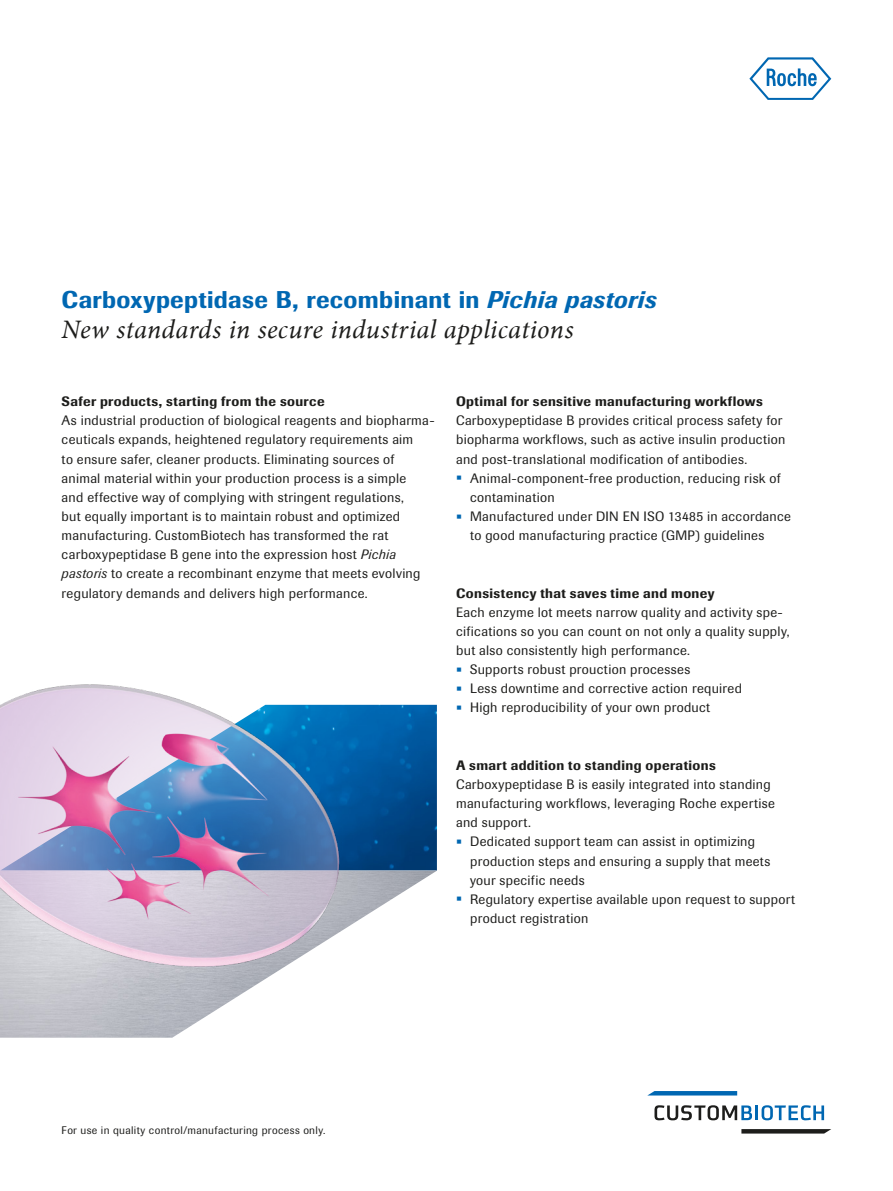
<style>
.page{position:relative;width:893px;height:1191px;background:#fff}
.page>*{position:absolute;margin:0;border:0;box-sizing:border-box;transform-origin:0 0}
.t1{font:italic 26.4px "Minion";letter-spacing:.01em;color:#1d1d1b}
.t2{font:500 24px "Imago";letter-spacing:.015em;color:#0067b2}
.t3{font:13.5px/19.2px "Imago";letter-spacing:.02em;color:#1d1d1b}
.t4{font:500 13.5px "Imago";letter-spacing:.03em;color:#1d1d1b}
.t5{font:10.8px "Imago";letter-spacing:.03em;color:#1d1d1b}
.s1{font-style:italic}
.s2{font-size:18px;color:#0067b2}
</style>
<div class="page">
<hr style="left:755px;top:1105px;width:3px;height:15px;background:#0067b2">
<svg style="left:762px;top:1105px;width:62px;height:15px"></svg>
<svg style="left:654px;top:1105px;width:98px;height:15px"></svg>
<svg style="left:648px;top:1091px;width:89px;height:4px"></svg>
<svg style="left:741px;top:1129px;width:90px;height:4px"></svg>
<svg style="left:749px;top:57px;width:82px;height:43px"></svg>
<img style="left:363px;top:705px;width:74px;height:165px">
<svg style="left:0;top:870px;width:437px;height:167px"></svg>
<img style="left:0;top:684px;width:363px;height:308px">
<h2 class="t2" style="left:62px;top:284px;width:597px">Carboxypeptidase B, recombinant in <span class="s1">Pichia pastoris</span></h2>
<h1 class="t1" style="left:62px;top:312px;width:513px">New standards in secure industrial applications</h1>
<p class="t4" style="left:62px;top:393px;width:265px">Safer products, starting from the source</p>
<p class="t3" style="left:62px;top:411px;width:375px">As industrial production of biological reagents and biopharma&shy;ceuticals expands, heightened regulatory requirements aim<br>to ensure safer, cleaner products. Eliminating sources of animal material within your production process is a simple<br>and effective way of complying with stringent regulations,<br>but equally important is to maintain robust and optimized manufacturing. CustomBiotech has transformed the rat carboxypeptidase B gene into the expression host <span class="s1">Pichia pastoris</span> to create a recombinant enzyme that meets evolving regulatory demands and delivers high performance.</p>
<p class="t4" style="left:456px;top:393px;width:308px">Optimal for sensitive manufacturing workflows</p>
<p class="t3" style="left:456px;top:411px;width:331px">Carboxypeptidase B provides critical process safety for biopharma workflows, such as active insulin production and post-translational modification of antibodies.</p>
<p class="t3" style="left:470px;top:468px;width:312px;text-indent:-14px"><span class="s2">•</span> Animal-component-free production, reducing risk of contamination</p>
<p class="t3" style="left:470px;top:506px;width:322px;text-indent:-14px"><span class="s2">•</span> Manufactured under DIN EN ISO 13485 in accordance to good manufacturing practice (GMP) guidelines</p>
<p class="t4" style="left:456px;top:584px;width:260px">Consistency that saves time and money</p>
<p class="t3" style="left:456px;top:602px;width:335px">Each enzyme lot meets narrow quality and activity spe&shy;cifications so you can count on not only a quality supply, but also consistently high performance.</p>
<p class="t3" style="left:456px;top:660px;width:236px"><span class="s2">•</span> Supports robust prouction processes</p>
<p class="t3" style="left:456px;top:679px;width:287px"><span class="s2">•</span> Less downtime and corrective action required</p>
<p class="t3" style="left:456px;top:698px;width:256px"><span class="s2">•</span> High reproducibility of your own product</p>
<p class="t4" style="left:456px;top:756px;width:261px">A smart addition to standing operations</p>
<p class="t3" style="left:456px;top:774px;width:320px">Carboxypeptidase B is easily integrated into standing manufacturing workflows, leveraging Roche expertise and support.</p>
<p class="t3" style="left:470px;top:832px;width:302px;text-indent:-14px"><span class="s2">•</span> Dedicated support team can assist in optimizing production steps and ensuring a supply that meets your specific needs</p>
<p class="t3" style="left:470px;top:889px;width:326px;text-indent:-14px"><span class="s2">•</span> Regulatory expertise available upon request to support product registration</p>
<p class="t5" style="left:62px;top:1122px;width:265px">For use in quality control/manufacturing process only.</p>
</div>
